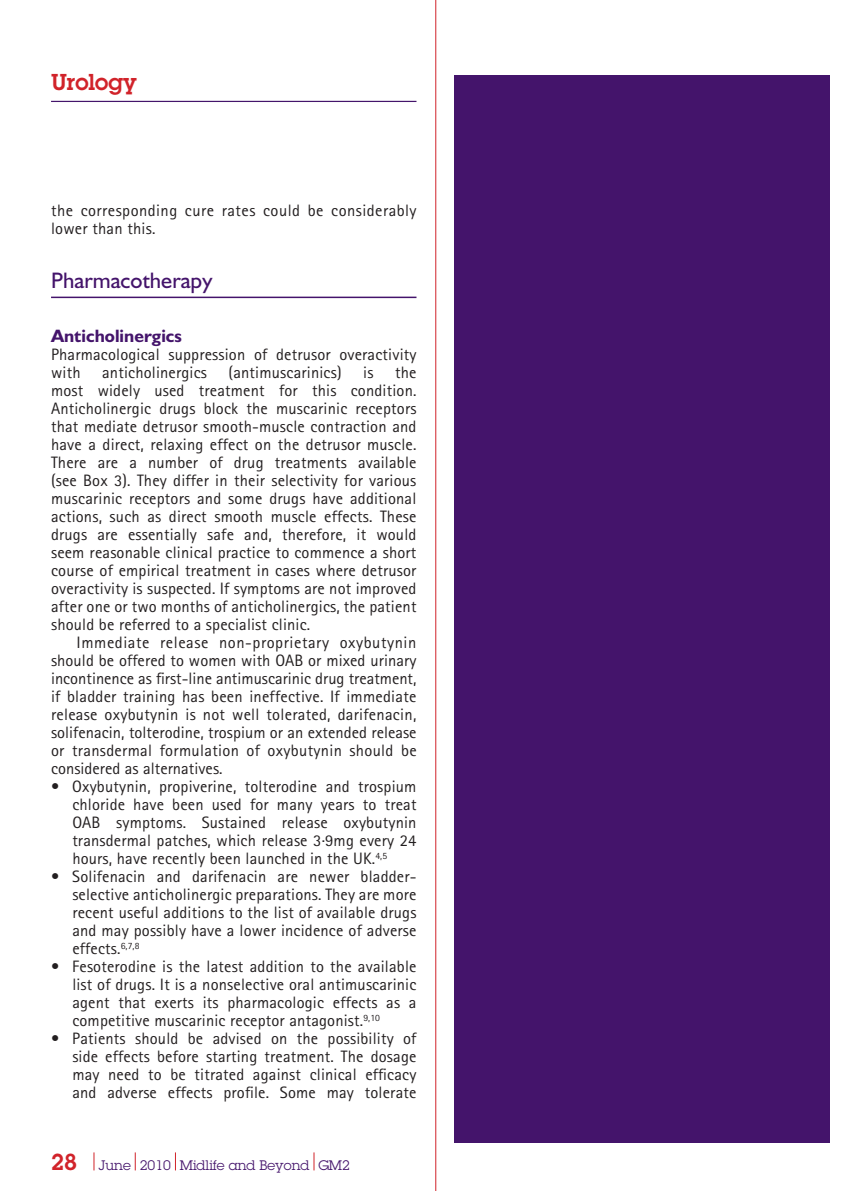
<style>
.page{position:relative;width:851px;height:1191px;background:#fff}
.page>*{position:absolute;margin:0;border:0;box-sizing:border-box;transform-origin:0 0}
._08_Subheading_1{font:22.5px "Humanist 521 BT";color:#44146b}
._10_References_headl{font:600 22.5px "Lubalin Graph";color:#d1232a}
._09_Subheading_2{font:700 18px "Humanist 521 BT";letter-spacing:.005em;color:#44146b}
._06_Main_text__no_in{font:16.5px/18px "Rotis Sans Serif";letter-spacing:.01em;color:#231f20;text-align:justify}
._05_Main_text{font:16.5px/18px "Rotis Sans Serif";letter-spacing:.02em;color:#231f20}
._10_References_headl-2{font:13.5px "Lubalin Graph";color:#44146b}
</style>
<div class="page">
<svg style="left:94px;top:1152px;width:1px;height:18px"></svg>
<svg style="left:135px;top:1152px;width:1px;height:18px"></svg>
<svg style="left:175px;top:1152px;width:1px;height:18px"></svg>
<svg style="left:313px;top:1152px;width:1px;height:18px"></svg>
<hr style="left:51px;top:101px;width:365px;height:1px;background:#44146b">
<hr style="left:51px;top:297px;width:365px;height:1px;background:#44146b">
<div style="left:454px;top:75px;width:375px;height:1067px;background:#44146b"></div>
<hr style="left:435px;top:0;width:1px;height:1191px;background:#d1232a">
<p class="_10_References_headl" style="left:51px;top:67px;width:87px">Urology</p>
<p class="_05_Main_text" style="left:51px;top:201px;width:367px">the corresponding cure rates could be considerably lower than this.</p>
<p class="_08_Subheading_1" style="left:51px;top:266px;width:163px">Pharmacotherapy</p>
<p class="_09_Subheading_2" style="left:51px;top:325px;width:132px">Anticholinergics</p>
<p class="_06_Main_text__no_in" style="left:51px;top:345px;width:367px">Pharmacological suppression of detrusor overactivity with</p>
<p class="_06_Main_text__no_in" style="left:102px;top:363px;width:106px">anticholinergics</p>
<p class="_06_Main_text__no_in" style="left:228px;top:363px;width:114px">(antimuscarinics)</p>
<p class="_06_Main_text__no_in" style="left:363px;top:363px;width:12px">is</p>
<p class="_06_Main_text__no_in" style="left:51px;top:363px;width:367px;text-indent:344px">the most widely used treatment for this condition.<br>Anticholinergic drugs block the muscarinic receptors that mediate detrusor smooth-muscle contraction and have a direct, relaxing effect on the detrusor muscle.<br>There are a number of drug treatments available (see Box 3). They differ in their selectivity for various muscarinic receptors and some drugs have additional actions, such as direct smooth muscle effects. These drugs are essentially safe and, therefore, it would seem reasonable clinical practice to commence a short course of empirical treatment in cases where detrusor overactivity is suspected. If symptoms are not improved after one or two months of anticholinergics, the patient should be referred to a specialist clinic.</p>
<p class="_05_Main_text" style="left:51px;top:633px;width:367px;text-align:justify;text-indent:26px">Immediate release non-proprietary oxybutynin should be offered to women with OAB or mixed urinary incontinence as first-line antimuscarinic drug treatment, if bladder training has been ineffective. If immediate release oxybutynin is not well tolerated, darifenacin, solifenacin, tolterodine, trospium or an extended release or transdermal formulation of oxybutynin should be considered as alternatives.</p>
<p class="_06_Main_text__no_in" style="left:72px;top:777px;width:345px;text-indent:-21px">• Oxybutynin, propiverine, tolterodine and trospium chloride have been used for many years to treat OAB symptoms. Sustained release oxybutynin transdermal patches, which release 3.9mg every 24 hours, have recently been launched in the UK.<sup>4,5</sup></p>
<p class="_06_Main_text__no_in" style="left:72px;top:867px;width:345px;text-indent:-21px">• Solifenacin and darifenacin are newer bladder&shy;selective anticholinergic preparations. They are more recent useful additions to the list of available drugs and may possibly have a lower incidence of adverse effects.<sup>6,7,8</sup></p>
<p class="_06_Main_text__no_in" style="left:72px;top:957px;width:345px;text-indent:-21px">• Fesoterodine is the latest addition to the available list of drugs. It is a nonselective oral antimuscarinic agent that exerts its pharmacologic effects as a competitive muscarinic receptor antagonist.<sup>9,10</sup></p>
<p class="_06_Main_text__no_in" style="left:72px;top:1029px;width:345px;text-indent:-21px">• Patients should be advised on the possibility of side effects before starting treatment. The dosage may need to be titrated against clinical efficacy and adverse effects profile. Some may tolerate</p>
<p class="_10_References_headl" style="left:51px;top:1147px;width:28px">28</p>
<p class="_10_References_headl-2" style="left:98px;top:1157px;width:253px">June 2010 Midlife and Beyond GM2</p>
</div>
